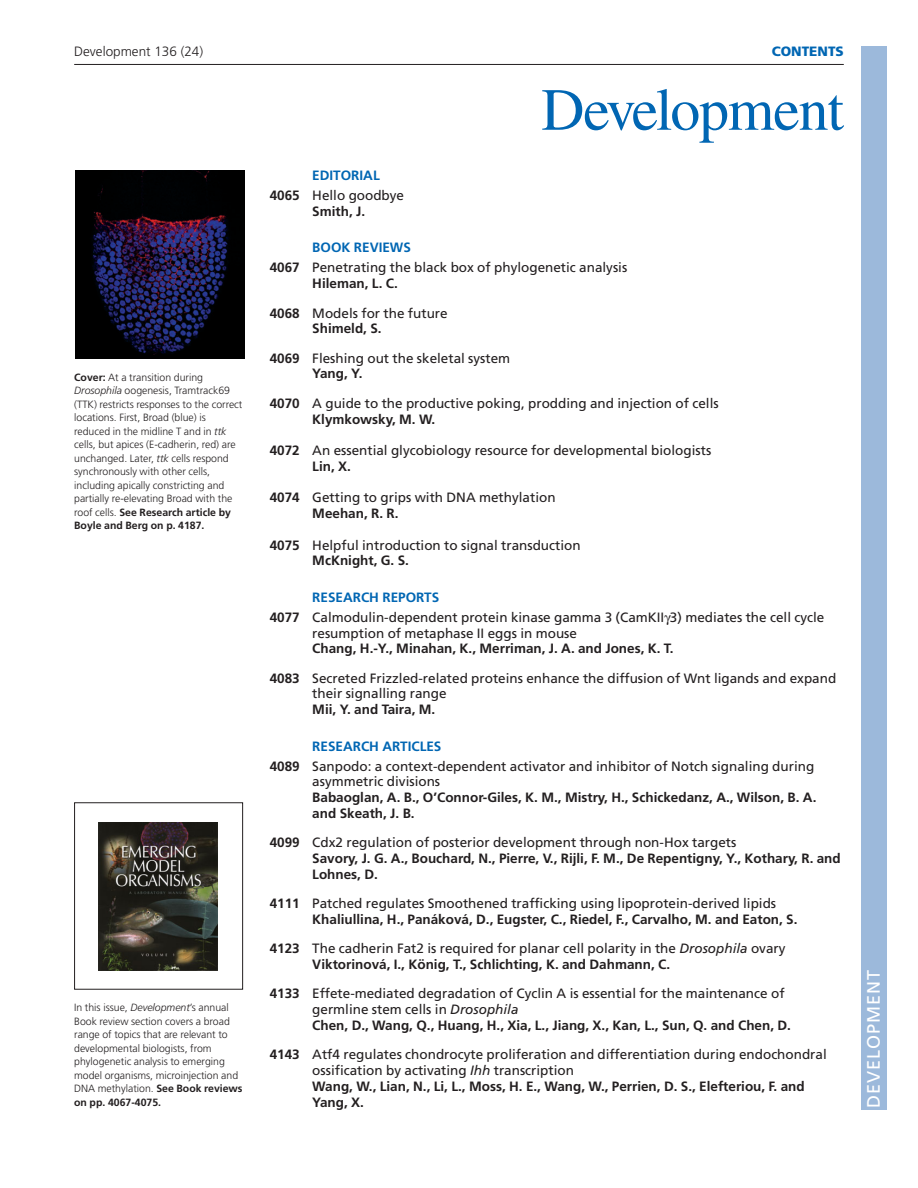
<style>
.page{position:relative;width:918px;height:1188px;background:#fff}
.page>*{position:absolute;margin:0;border:0;box-sizing:border-box;transform-origin:0 0}
.t1{font:59.85px "Times";letter-spacing:-.02em;color:#0166b3}
.t2{font:18px "Frutiger LT Std";letter-spacing:.055em;color:#fff}
.t3{font:13.5px/15.8px "Frutiger LT Std";color:#231f20}
.t4{font:700 13.5px/15.8px "Frutiger LT Std";color:#231f20}
.t5{font:300 13.5px "Frutiger LT Std";color:#231f20}
.t6{font:900 13.5px "Frutiger LT Std";color:#0166b3}
.t7{font:300 10.5px/13.5px "Frutiger LT Std";color:#231f20}
.s1{font-weight:700}
.s2{font-style:italic}
.s3{font-weight:700;color:#0166b3}
.s4{font-weight:400}
</style>
<div class="page">
<hr style="left:74px;top:64px;width:770px;height:1px;background:#231f20">
<img style="left:75px;top:170px;width:169px;height:189px">
<img style="left:98px;top:822px;width:120px;height:149px">
<div style="left:74px;top:802px;width:169px;height:188px;border:1px solid #231f20"></div>
<div style="left:861px;top:46px;width:25px;height:1064px;background:#9cb9db"></div>
<p class="t5" style="left:74px;top:46px;width:131px">Development 136 (24)</p>
<p class="t6" style="left:772px;top:44px;width:74px">CONTENTS</p>
<p class="t7" style="left:74px;top:371px;width:170px"><span class="s1">Cover:</span> At a transition during <span class="s2">Drosophila</span> oogenesis, Tramtrack69 (TTK) restricts responses to the correct locations. First, Broad (blue) is reduced in the midline T and in <span class="s2">ttk </span>cells, but apices (E-cadherin, red) are unchanged. Later, <span class="s2">ttk</span> cells respond synchronously with other cells, including apically constricting and partially re-elevating Broad with the roof cells. <span class="s1">See Research article by Boyle and Berg on p. 4187.</span></p>
<p class="t7" style="left:74px;top:1001px;width:170px">In this issue, <span class="s2">Development</span>’s annual Book review section covers a broad range of topics that are relevant to developmental biologists, from phylogenetic analysis to emerging model organisms, microinjection and DNA methylation. <span class="s1">See Book reviews on pp. 4067-4075.</span></p>
<h1 class="t1" style="left:541px;top:88px;width:304px">Development</h1>
<p class="t3" style="left:270px;top:167px;width:136px;line-height:20px;text-indent:43px"><span class="s3">EDITORIAL<br></span><span class="s1">4065</span> Hello goodbye</p>
<p class="t4" style="left:312px;top:205px;width:54px">Smith, J.</p>
<p class="t3" style="left:270px;top:239px;width:359px;line-height:20px;text-indent:43px"><span class="s3">BOOK REVIEWS<br></span><span class="s1">4067</span> Penetrating the black box of phylogenetic analysis</p>
<p class="t3" style="left:270px;top:270px;width:179px;line-height:29.4px;text-align:center"><span class="s1">Hileman, L. C.<br>4068</span> Models for the future</p>
<p class="t3" style="left:270px;top:315px;width:242px;line-height:29.4px;text-indent:43px"><span class="s1">Shimeld, S.<br>4069</span> Fleshing out the skeletal system</p>
<p class="t3" style="left:270px;top:360px;width:450px;line-height:29.4px;text-indent:43px"><span class="s1">Yang, Y.<br>4070</span> A guide to the productive poking, prodding and injection of cells</p>
<p class="t4" style="left:312px;top:412px;width:125px">Klymkowsky, M. W.</p>
<p class="t3" style="left:312px;top:444px;width:400px;text-indent:-43px"><span class="s1">4072</span> An essential glycobiology resource for developmental biologists<br><span class="s1">Lin, X.</span></p>
<p class="t3" style="left:312px;top:491px;width:245px;text-indent:-43px"><span class="s1">4074</span> Getting to grips with DNA methylation<br><span class="s1">Meehan, R. R.</span></p>
<p class="t3" style="left:312px;top:538px;width:270px;text-indent:-43px"><span class="s1">4075</span> Helpful introduction to signal transduction<br><span class="s1">McKnight, G. S.</span></p>
<p class="t3" style="left:270px;top:588px;width:556px;line-height:20px;text-indent:43px"><span class="s3">RESEARCH REPORTS<br></span><span class="s1">4077</span> Calmodulin-dependent protein kinase gamma 3 (CamKII 3) mediates the cell cycle</p>
<p class="t3" style="left:312px;top:626px;width:266px">resumption of metaphase II eggs in mouse</p>
<p class="t3" style="left:270px;top:635px;width:568px;line-height:29.4px;text-indent:43px"><span class="s1">Chang, H.-Y., Minahan, K., Merriman, J. A. and Jones, K. T.<br>4083</span> Secreted Frizzled-related proteins enhance the diffusion of Wnt ligands and expand</p>
<p class="t3" style="left:312px;top:687px;width:136px">their signalling range</p>
<p class="t4" style="left:312px;top:703px;width:124px">Mii, Y. and Taira, M.</p>
<p class="t3" style="left:270px;top:737px;width:546px;line-height:20px;text-indent:43px"><span class="s3">RESEARCH ARTICLES<br></span><span class="s1">4089</span> Sanpodo: a context-dependent activator and inhibitor of Notch signaling during</p>
<p class="t3" style="left:312px;top:775px;width:129px">asymmetric divisions</p>
<p class="t4" style="left:312px;top:791px;width:506px">Babaoglan, A. B., O’Connor-Giles, K. M., Mistry, H., Schickedanz, A., Wilson, B. A. and Skeath, J. B.</p>
<p class="t4" style="left:312px;top:836px;width:530px;text-indent:-43px">4099 <span class="s4">Cdx2 regulation of posterior development through non-Hox targets<br></span>Savory, J. G. A., Bouchard, N., Pierre, V., Rijli, F. M., De Repentigny, Y., Kothary, R. and<br>Lohnes, D.</p>
<p class="t4" style="left:312px;top:897px;width:487px;text-indent:-43px">4111 <span class="s4">Patched regulates Smoothened trafficking using lipoprotein-derived lipids<br></span>Khaliullina, H., Panáková, D., Eugster, C., Riedel, F., Carvalho, M. and Eaton, S.</p>
<p class="t3" style="left:312px;top:942px;width:475px;text-indent:-43px"><span class="s1">4123</span> The cadherin Fat2 is required for planar cell polarity in the <span class="s2">Drosophila</span> ovary<br><span class="s1">Viktorinová, I., König, T., Schlichting, K. and Dahmann, C.</span></p>
<p class="t3" style="left:312px;top:987px;width:480px;text-indent:-43px"><span class="s1">4133</span> Effete-mediated degradation of Cyclin A is essential for the maintenance of germline stem cells in <span class="s2">Drosophila<br></span><span class="s1">Chen, D., Wang, Q., Huang, H., Xia, L., Jiang, X., Kan, L., Sun, Q. and Chen, D.</span></p>
<p class="t3" style="left:312px;top:1048px;width:516px;text-indent:-43px"><span class="s1">4143</span> Atf4 regulates chondrocyte proliferation and differentiation during endochondral ossification by activating <span class="s2">Ihh</span> transcription<br><span class="s1">Wang, W., Lian, N., Li, L., Moss, H. E., Wang, W., Perrien, D. S., Elefteriou, F. and Yang, X.</span></p>
<h2 class="t2" style="left:863px;top:1108px;width:140px;rotate:-90deg">DEVELOPMENT</h2>
</div>
